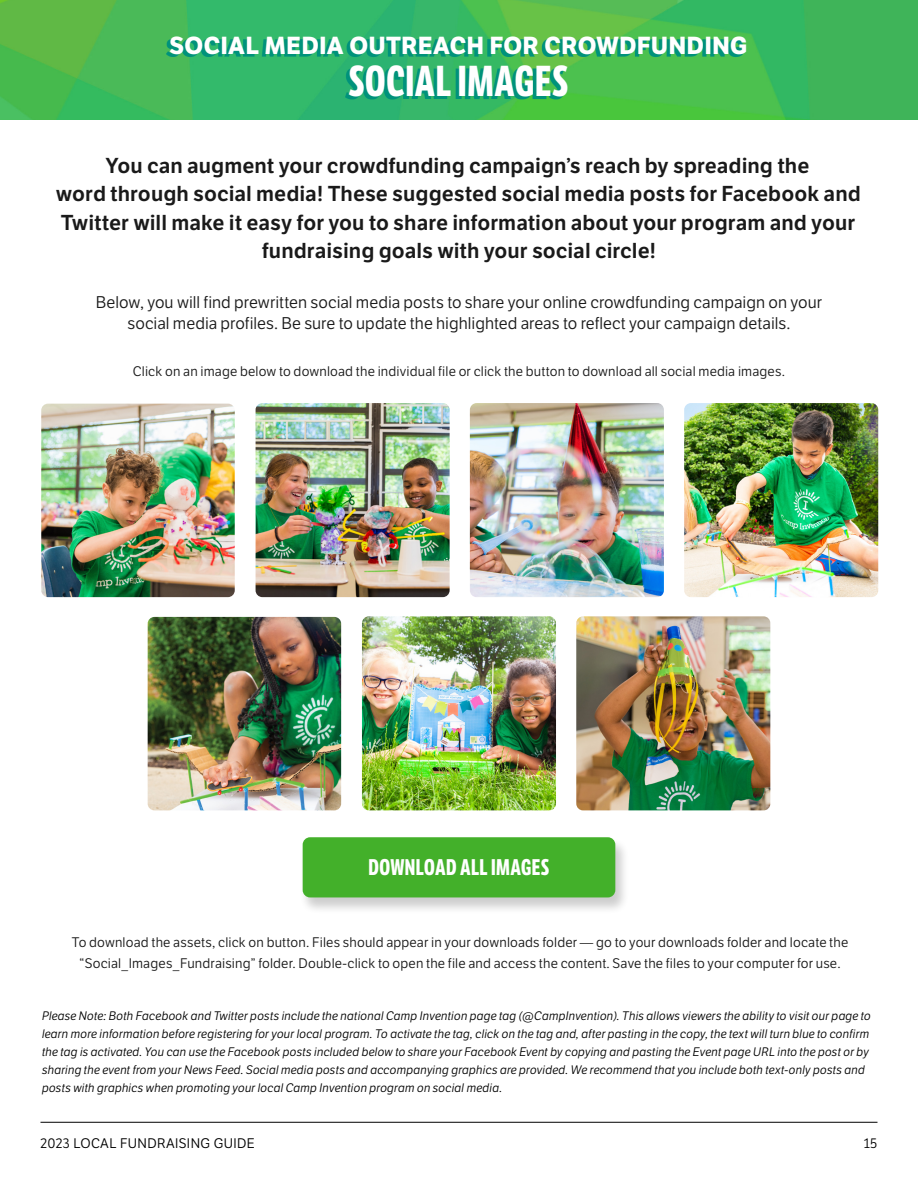
<style>
.page{position:relative;width:918px;height:1188px;background:#fff}
.page>*{position:absolute;margin:0;border:0;box-sizing:border-box;transform-origin:0 0}
.t1{font:700 42px "LFT Etica Compressed";letter-spacing:.015em;color:#fff}
.t2{font:700 24px "LFT Etica";letter-spacing:.025em;color:#fff}
.t3{font:700 22.05px "LFT Etica Compressed";letter-spacing:.02em;color:#fff}
.t4{font:21px/28.5px "LFT Etica SB";color:#1a1a1a;text-align:center}
.t5{font:16.5px/21px "LFT Etica";color:#1a1a1a;text-align:center}
.t6{font:13.5px/21px "LFT Etica";letter-spacing:.01em;color:#1a1a1a;text-align:center}
.t7{font:13.5px "LFT Etica";letter-spacing:.03em;color:#000}
.t8{font:italic 12px/18px "LFT Etica";letter-spacing:.015em;color:#000}
</style>
<div class="page">
<hr style="left:40px;top:1122px;width:838px;height:1px;background:#000">
<img style="left:0;top:0;width:918px;height:120px">
<svg style="left:166px;top:39px;width:577px;height:61px;background:#2eb065"></svg>
<img style="left:41px;top:404px;width:194px;height:193px">
<img style="left:256px;top:403px;width:194px;height:194px">
<img style="left:470px;top:403px;width:194px;height:194px">
<img style="left:148px;top:617px;width:193px;height:193px">
<img style="left:362px;top:616px;width:194px;height:194px">
<img style="left:576px;top:616px;width:194px;height:194px">
<img style="left:684px;top:403px;width:194px;height:194px">
<div style="left:299px;top:837px;width:330px;height:78px;background:#000;opacity:.2"></div>
<div style="left:303px;top:837px;width:312px;height:60px;background:#43b02a;border-radius:7px"></div>
<h2 class="t2" style="left:170px;top:31px;width:579px">SOCIAL MEDIA OUTREACH FOR CROWDFUNDING</h2>
<h1 class="t1" style="left:349px;top:56px;width:221px">SOCIAL IMAGES</h1>
<p class="t4" style="left:56px;top:151px;width:806px">You can augment your crowdfunding campaign’s reach by spreading the<br>word through social media! These suggested social media posts for Facebook and Twitter will make it easy for you to share information about your program and your fundraising goals with your social circle!</p>
<h3 class="t5" style="left:96px;top:292px;width:728px">Below, you will find prewritten social media posts to share your online crowdfunding campaign on your social media profiles. Be sure to update the highlighted areas to reflect your campaign details.</h3>
<p class="t6" style="left:133px;top:361px;width:654px">Click on an image below to download the individual file or click the button to download all social media images.</p>
<h3 class="t3" style="left:369px;top:854px;width:182px">DOWNLOAD ALL IMAGES</h3>
<p class="t6" style="left:72px;top:932px;width:778px">To download the assets, click on button. Files should appear in your downloads folder — go to your downloads folder and locate the “Social_Images_Fundraising” folder. Double-click to open the file and access the content. Save the files to your computer for use.</p>
<p class="t8" style="left:42px;top:1008px;width:831px">Please Note: Both Facebook and Twitter posts include the national Camp Invention page tag (@CampInvention). This allows viewers the ability to visit our page to learn more information before registering for your local program. To activate the tag, click on the tag and, after pasting in the copy, the text will turn blue to confirm the tag is activated. You can use the Facebook posts included below to share your Facebook Event by copying and pasting the Event page URL into the post or by sharing the event from your News Feed. Social media posts and accompanying graphics are provided. We recommend that you include both text-only posts and posts with graphics when promoting your local Camp Invention program on social media.</p>
<p class="t7" style="left:40px;top:1135px;width:216px">2023 LOCAL FUNDRAISING GUIDE</p>
<p class="t7" style="left:864px;top:1135px;width:15px">15</p>
</div>
